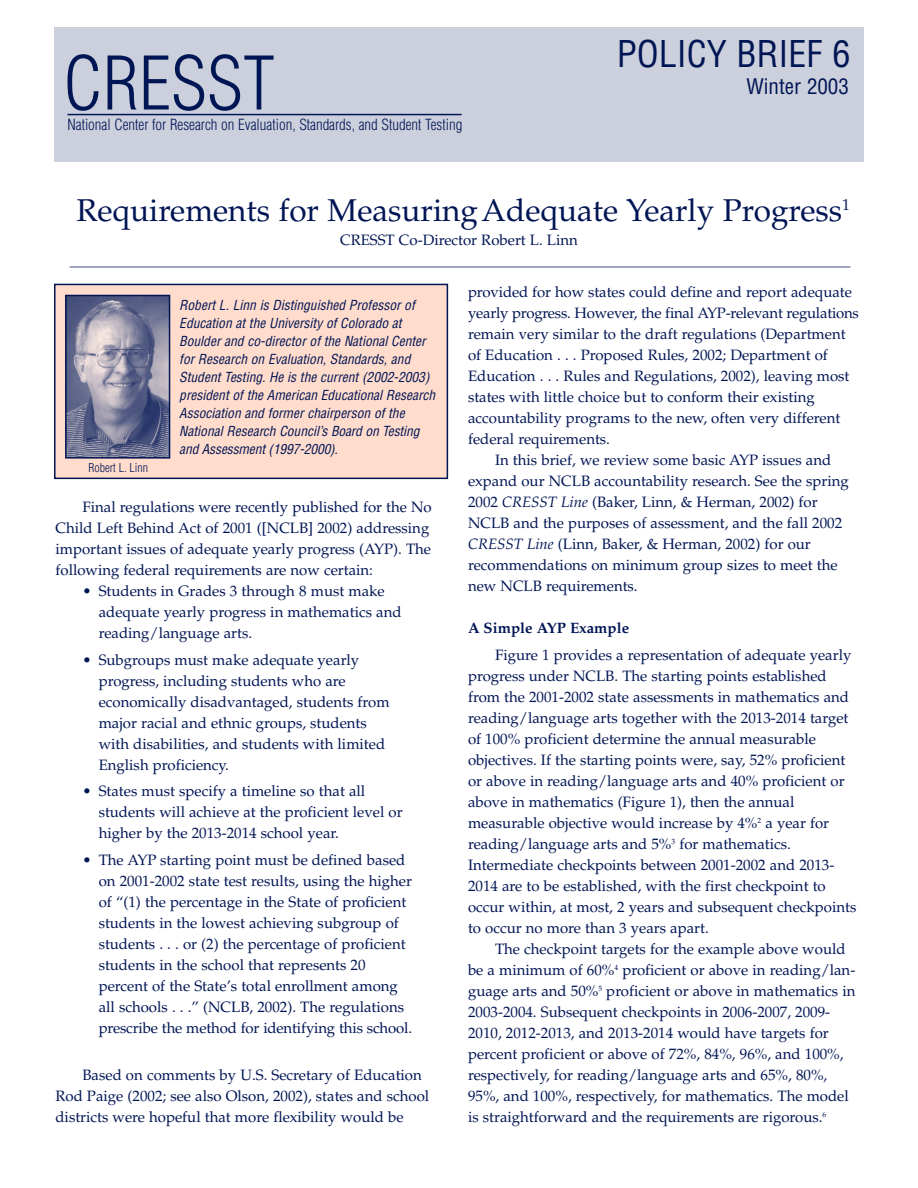
<style>
.page{position:relative;width:918px;height:1188px;background:#fff}
.page>*{position:absolute;margin:0;border:0;box-sizing:border-box;transform-origin:0 0}
.t1{font:300 condensed 72px "Helvetica";color:#001554}
.t2{font:condensed 36px "Helvetica";color:#001554}
.t3{font:31.5px "Palatino";color:#001554}
.t4{font:condensed 21px "Helvetica";color:#001554}
.t5{font:15px/21px "Palatino";color:#001554}
.t6{font:300 condensed 15px "Helvetica";color:#001554}
.t7{font:700 15px "Palatino";color:#001554}
.t8{font:italic condensed 13.5px/18px "Helvetica";color:#001554}
.t9{font:300 condensed 12px "Helvetica";color:#001554}
.s1{font-style:italic}
</style>
<div class="page">
<div style="left:54px;top:27px;width:810px;height:135px;background:#ccd0dd"></div>
<hr style="left:68px;top:114px;width:394px;height:1px;background:#001554">
<div style="left:55px;top:284px;width:392px;height:194px;background:#ffdccc"></div>
<div style="left:54px;top:284px;width:394px;height:195px;border:2px solid #001554"></div>
<img style="left:68px;top:298px;width:99px;height:158px">
<div style="left:65px;top:295px;width:105px;height:164px;border:2px solid #001554"></div>
<hr style="left:70px;top:266px;width:780px;height:2px;background:#808aa9">
<h1 class="t1" style="left:63px;top:56px;width:213px">CRESST</h1>
<p class="t6" style="left:68px;top:119px;width:396px">National Center for Research on Evaluation, Standards, and Student Testing</p>
<h2 class="t2" style="left:617px;top:40px;width:235px">POLICY BRIEF 6</h2>
<h3 class="t4" style="left:746px;top:78px;width:104px">Winter 2003</h3>
<h3 class="t3" style="left:77px;top:198px;width:775px">Requirements for MeasuringAdequate Yearly Progress<sup>1</sup></h3>
<p class="t5" style="left:340px;top:231px;width:239px">CRESST Co-Director Robert L. Linn</p>
<p class="t9" style="left:88px;top:463px;width:61px">Robert L. Linn</p>
<p class="t8" style="left:179px;top:298px;width:257px">Robert L. Linn is Distinguished Professor of Education at the University of Colorado at Boulder and co-director of the National Center for Research on Evaluation, Standards, and Student Testing. He is the current (2002-2003) president of the American Educational Research Association and former chairperson of the National Research Council’s Board on Testing and Assessment (1997-2000).</p>
<p class="t5" style="left:56px;top:499px;width:378px;text-indent:27px">Final regulations were recently published for the No Child Left Behind Act of 2001 ([NCLB] 2002) addressing important issues of adequate yearly progress (AYP). The following federal requirements are now certain:</p>
<p class="t5" style="left:99px;top:583px;width:304px;text-indent:-16px">• Students in Grades 3 through 8 must make adequate yearly progress in mathematics and reading/language arts.</p>
<p class="t5" style="left:99px;top:651px;width:292px;text-indent:-16px">• Subgroups must make adequate yearly progress, including students who are economically disadvantaged, students from major racial and ethnic groups, students with disabilities, and students with limited English proficiency.</p>
<p class="t5" style="left:99px;top:782px;width:306px;text-indent:-16px">• States must specify a timeline so that all students will achieve at the proficient level or higher by the 2013-2014 school year.</p>
<p class="t5" style="left:99px;top:851px;width:315px;text-indent:-16px">• The AYP starting point must be defined based on 2001-2002 state test results, using the higher of “(1) the percentage in the State of proficient students in the lowest achieving subgroup of students . . . or (2) the percentage of proficient students in the school that represents 20 percent of the State’s total enrollment among all schools . . .” (NCLB, 2002). The regulations prescribe the method for identifying this school.</p>
<p class="t5" style="left:55px;top:1066px;width:375px;text-indent:27px">Based on comments by U.S. Secretary of Education<br>Rod Paige (2002; see also Olson, 2002), states and school districts were hopeful that more flexibility would be</p>
<p class="t5" style="left:468px;top:284px;width:385px">provided for how states could define and report adequate</p>
<p class="t5" style="left:468px;top:305px;width:392px">yearly progress. However, the final AYP-relevant regulations</p>
<p class="t5" style="left:468px;top:326px;width:379px">remain very similar to the draft regulations (Department</p>
<p class="t5" style="left:468px;top:347px;width:361px">of Education . . . Proposed Rules, 2002; Department of</p>
<p class="t5" style="left:468px;top:368px;width:383px">Education . . . Rules and Regulations, 2002), leaving most</p>
<p class="t5" style="left:468px;top:389px;width:348px">states with little choice but to conform their existing</p>
<p class="t5" style="left:468px;top:410px;width:374px">accountability programs to the new, often very different</p>
<p class="t5" style="left:468px;top:431px;width:144px">federal requirements.</p>
<p class="t5" style="left:495px;top:452px;width:338px">In this brief, we review some basic AYP issues and</p>
<p class="t5" style="left:468px;top:473px;width:382px">expand our NCLB accountability research. See the spring</p>
<p class="t5" style="left:468px;top:494px;width:351px">2002 <span class="s1">CRESST Line</span> (Baker, Linn, &amp; Herman, 2002) for</p>
<p class="t5" style="left:468px;top:515px;width:376px">NCLB and the purposes of assessment, and the fall 2002</p>
<p class="t5" style="left:468px;top:536px;width:344px"><span class="s1">CRESST Line</span> (Linn, Baker, &amp; Herman, 2002) for our</p>
<p class="t5" style="left:468px;top:557px;width:371px">recommendations on minimum group sizes to meet the</p>
<p class="t5" style="left:468px;top:578px;width:171px">new NCLB requirements.</p>
<p class="t7" style="left:468px;top:623px;width:163px">A Simple AYP Example</p>
<p class="t5" style="left:468px;top:646px;width:390px;text-indent:27px">Figure 1 provides a representation of adequate yearly progress under NCLB. The starting points established from the 2001-2002 state assessments in mathematics and reading/language arts together with the 2013-2014 target of 100% proficient determine the annual measurable objectives. If the starting points were, say, 52% proficient or above in reading/language arts and 40% proficient or above in mathematics (Figure 1), then the annual measurable objective would increase by 4%<sup>2</sup> a year for reading/language arts and 5%<sup>3</sup> for mathematics.<br>Intermediate checkpoints between 2001-2002 and 2013- 2014 are to be established, with the first checkpoint to occur within, at most, 2 years and subsequent checkpoints to occur no more than 3 years apart.</p>
<p class="t5" style="left:468px;top:940px;width:389px;text-indent:27px">The checkpoint targets for the example above would be a minimum of 60%<sup>4</sup> proficient or above in reading/lan&shy;guage arts and 50%<sup>5</sup> proficient or above in mathematics in 2003-2004. Subsequent checkpoints in 2006-2007, 2009- 2010, 2012-2013, and 2013-2014 would have targets for percent proficient or above of 72%, 84%, 96%, and 100%, respectively, for reading/language arts and 65%, 80%, 95%, and 100%, respectively, for mathematics. The model is straightforward and the requirements are rigorous.<sup>6</sup></p>
</div>
